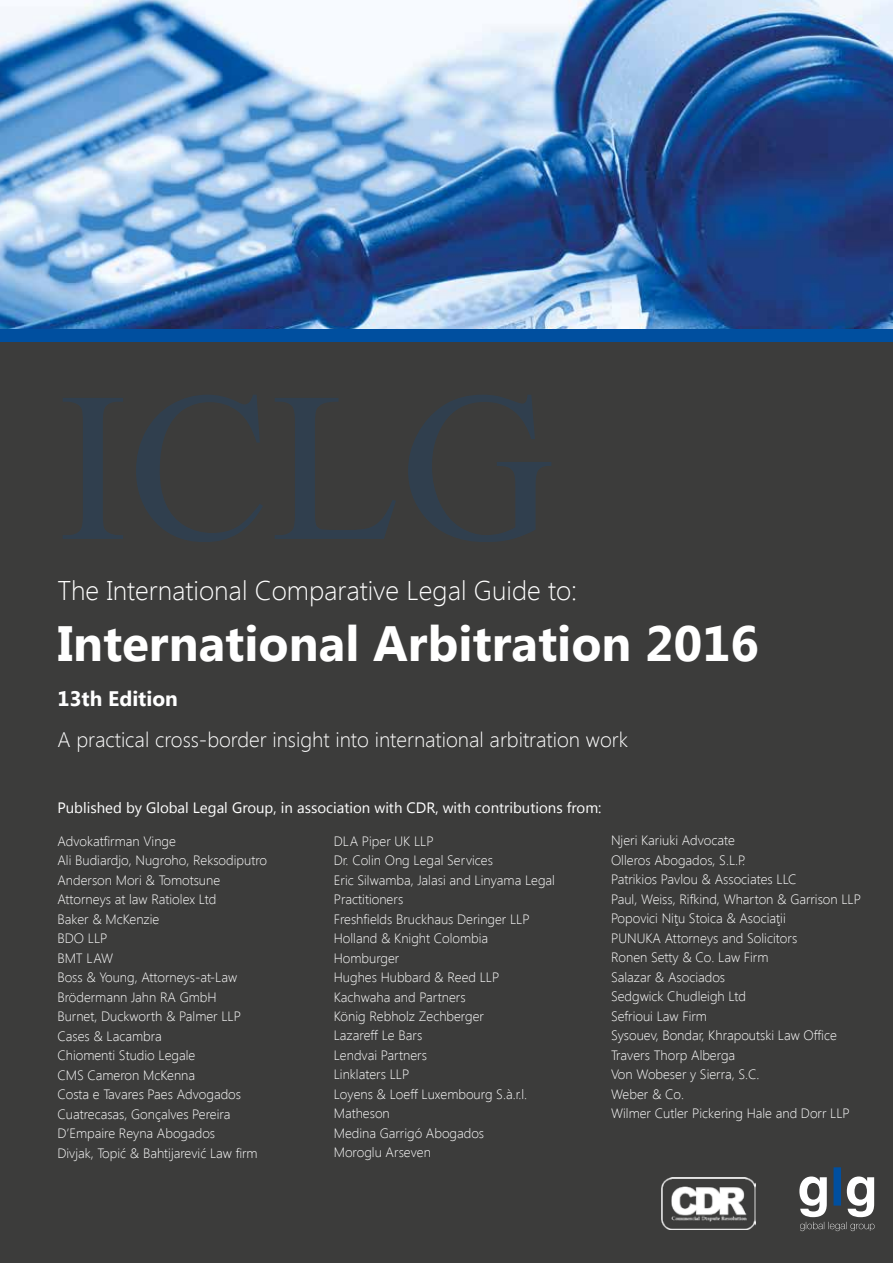
<style>
.page{position:relative;width:893px;height:1263px;background:#fff}
.page>*{position:absolute;margin:0;border:0;box-sizing:border-box;transform-origin:0 0}
.t1{font:700 49.5px "Segoe UI";color:#fff}
.t2{font:300 27px "Segoe UI";color:#fff}
.t3{font:300 21px "Segoe UI";color:#fff}
.t4{font:700 21px "Segoe UI";color:#fff}
.t5{font:15px "Segoe UI";color:#fff}
.t6{font:300 13.5px/19.5px "Segoe UI";color:#fff}
</style>
<div class="page">
<div style="left:0;top:330px;width:893px;height:933px;background:#3c3c3b"></div>
<img style="left:0;top:0;width:893px;height:330px">
<div style="left:0;top:330px;width:893px;height:12px;background:#004f9f"></div>
<img style="left:661px;top:1178px;width:94px;height:51px">
<svg style="left:799px;top:1167px;width:76px;height:64px"></svg>
<h2 class="t2" style="left:57px;top:572px;width:521px">The International Comparative Legal Guide to:</h2>
<h1 class="t1" style="left:57px;top:608px;width:703px">International Arbitration 2016</h1>
<h3 class="t4" style="left:57px;top:684px;width:122px">13th Edition</h3>
<h3 class="t3" style="left:57px;top:725px;width:572px">A practical cross-border insight into international arbitration work</h3>
<p class="t5" style="left:57px;top:797px;width:546px">Published by Global Legal Group, in association with CDR, with contributions from:</p>
<p class="t6" style="left:57px;top:831px;width:211px">Advokatfirman Vinge<br>Ali Budiardjo, Nugroho, Reksodiputro<br>Anderson Mori &amp; Tomotsune<br>Attorneys at law Ratiolex Ltd<br>Baker &amp; McKenzie<br>BDO LLP<br>BMT LAW<br>Boss &amp; Young, Attorneys-at-Law<br>Brödermann Jahn RA GmbH<br>Burnet, Duckworth &amp; Palmer LLP<br>Cases &amp; Lacambra<br>Chiomenti Studio Legale<br>CMS Cameron McKenna<br>Costa e Tavares Paes Advogados<br>Cuatrecasas, Gonçalves Pereira<br>D’Empaire Reyna Abogados<br>Divjak, Topić &amp; Bahtijarević Law firm</p>
<p class="t6" style="left:334px;top:830px;width:223px">DLA Piper UK LLP<br>Dr. Colin Ong Legal Services<br>Eric Silwamba, Jalasi and Linyama Legal<br>Practitioners<br>Freshfields Bruckhaus Deringer LLP<br>Holland &amp; Knight Colombia<br>Homburger<br>Hughes Hubbard &amp; Reed LLP<br>Kachwaha and Partners<br>König Rebholz Zechberger<br>Lazareff Le Bars<br>Lendvai Partners<br>Linklaters LLP<br>Loyens &amp; Loeff Luxembourg S.à.r.l.<br>Matheson<br>Medina Garrigó Abogados<br>Moroglu Arseven</p>
<p class="t6" style="left:611px;top:830px;width:252px">Njeri Kariuki Advocate<br>Olleros Abogados, S.L.P.<br>Patrikios Pavlou &amp; Associates LLC<br>Paul, Weiss, Rifkind, Wharton &amp; Garrison LLP<br>Popovici Niţu Stoica &amp; Asociaţii<br>PUNUKA Attorneys and Solicitors<br>Ronen Setty &amp; Co. Law Firm<br>Salazar &amp; Asociados<br>Sedgwick Chudleigh Ltd<br>Sefrioui Law Firm<br>Sysouev, Bondar, Khrapoutski Law Office<br>Travers Thorp Alberga<br>Von Wobeser y Sierra, S.C.<br>Weber &amp; Co.<br>Wilmer Cutler Pickering Hale and Dorr LLP</p>
</div>
